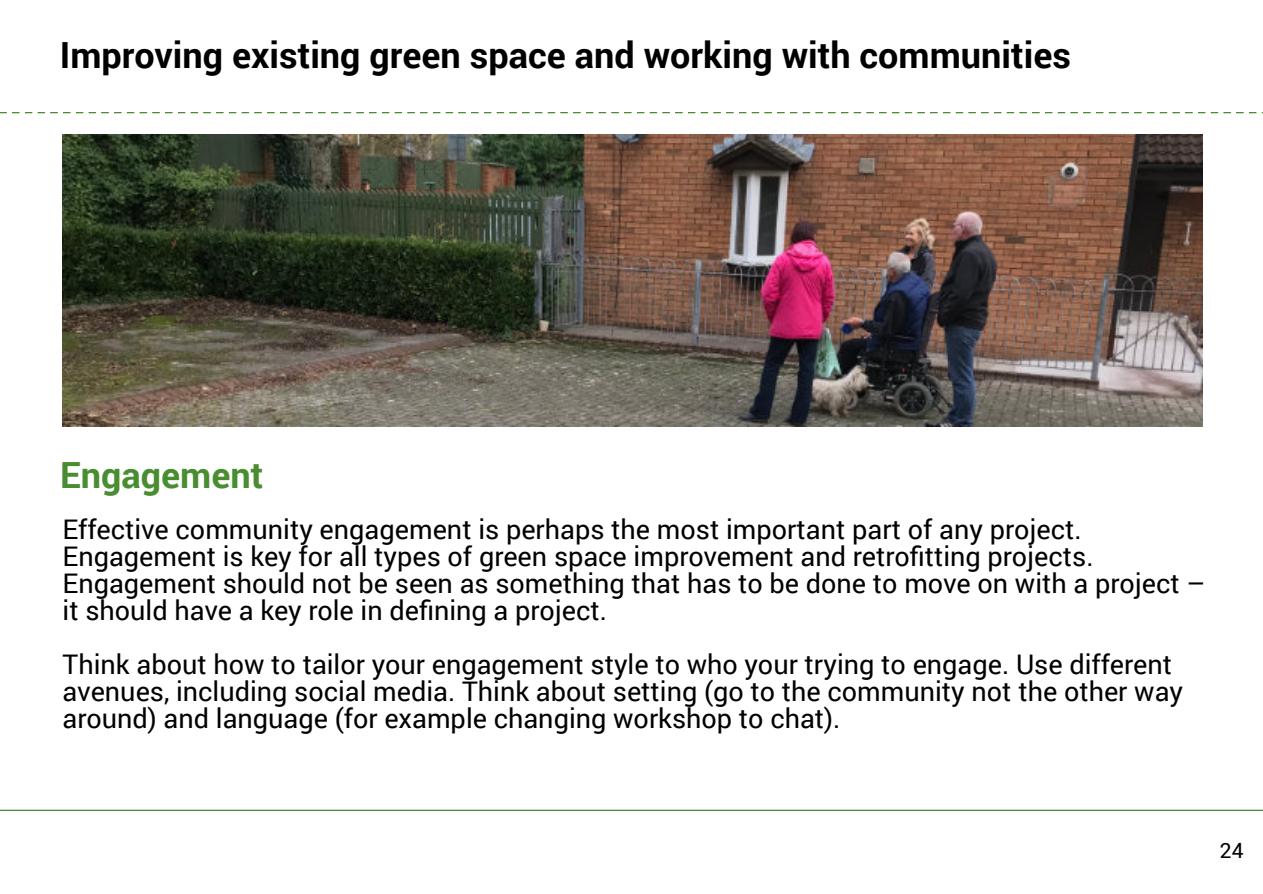
<style>
.page{position:relative;width:1263px;height:894px;background:#fff}
.page>*{position:absolute;margin:0;border:0;box-sizing:border-box;transform-origin:0 0}
.t1{font:700 36px "Roboto";color:#000}
.t2{font:700 36px "Roboto";color:#498d31}
.t3{font:27px/27px "Roboto";color:#000}
.t4{font:21px "Roboto";color:#000}
</style>
<div class="page">
<svg style="left:0;top:112px;width:1263px;height:1px"></svg>
<hr style="left:0;top:809px;width:1263px;height:1px;background:#498d31">
<img style="left:63px;top:134px;width:1139px;height:292px">
<h1 class="t1" style="left:60px;top:30px;width:1013px">Improving existing green space and working with communities</h1>
<h1 class="t2" style="left:60px;top:450px;width:205px">Engagement</h1>
<p class="t3" style="left:63px;top:515px;width:1144px">Effective community engagement is perhaps the most important part of any project.<br>Engagement is key for all types of green space improvement and retrofitting projects.<br>Engagement should not be seen as something that has to be done to move on with a project – it should have a key role in defining a project.</p>
<p class="t3" style="left:63px;top:650px;width:1122px">Think about how to tailor your engagement style to who your trying to engage. Use different avenues, including social media. Think about setting (go to the community not the other way around) and language (for example changing workshop to chat).</p>
<p class="t4" style="left:1220px;top:835px;width:25px">24</p>
</div>
